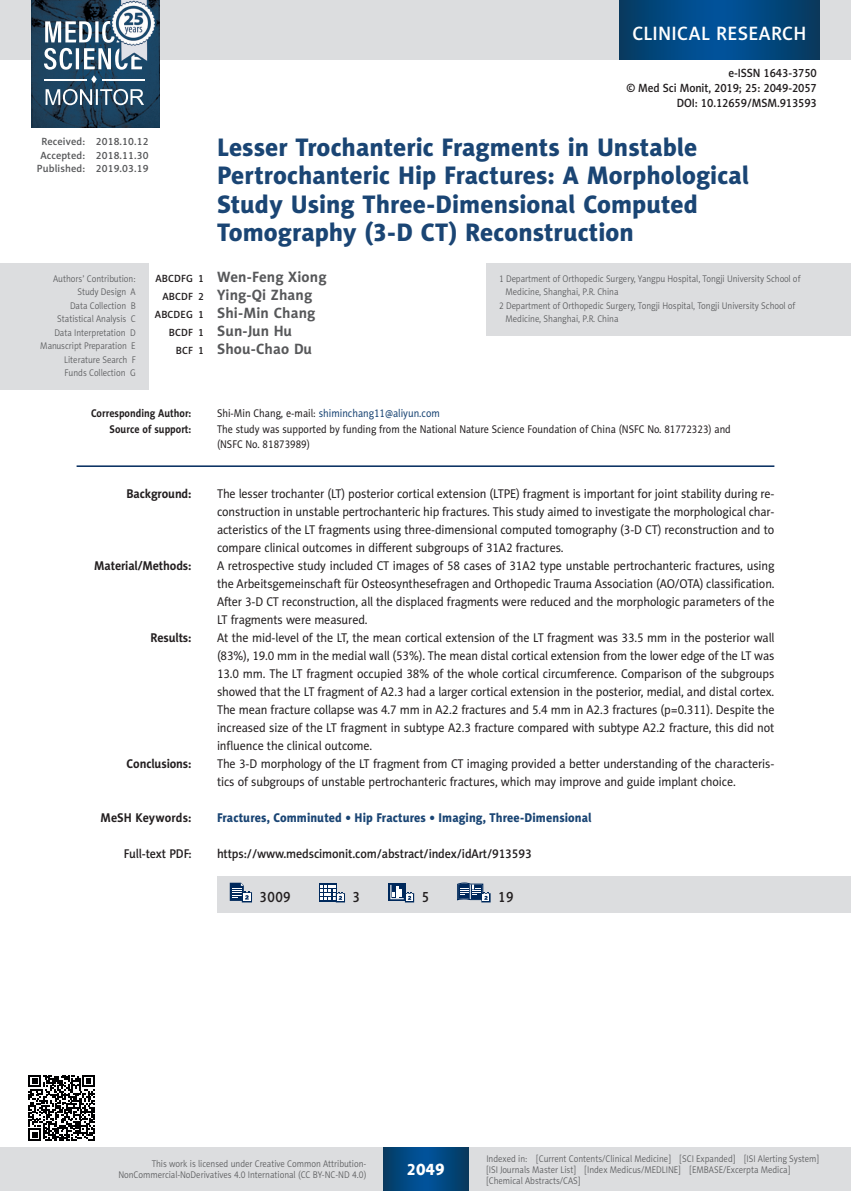
<style>
.page{position:relative;width:851px;height:1191px;background:#fff}
.page>*{position:absolute;margin:0;border:0;box-sizing:border-box;transform-origin:0 0}
.MSM_Tytul{font:25.5px/28.5px "Naomi Sans EFN Heavy";color:#1a4574}
.t1{font:19.5px "Naomi Sans EFN Medium";letter-spacing:.015em;color:#fff}
.t2{font:16.5px "Naomi Sans EFN Heavy";color:#fff}
.MSM_Autorzy{font:700 15px "Naomi Sans EFN";letter-spacing:.01em;color:#57585a}
.MSM_dane{font:15px "Naomi Sans EFN Medium";letter-spacing:.03em;color:#231f20;scale:.9 1}
.MSM_Summary_body{font:12.75px/18px "Naomi Sans EFN";letter-spacing:-.01em;color:#231f20;text-align:justify;scale:.95 1}
.MSM_full_text_pdf{font:12.75px "Naomi Sans EFN Medium";letter-spacing:-.01em;color:#231f20;scale:.95 1}
.MSM_keywords{font:12.75px "Naomi Sans EFN Heavy";letter-spacing:.005em;color:#1a4574;scale:.95 1}
.MSM_Summary_body-2{font:700 12.75px "Naomi Sans EFN";letter-spacing:-.01em;color:#231f20;scale:.95 1}
.MSM_keywords-2{font:700 12.75px "Naomi Sans EFN";letter-spacing:.005em;color:#231f20;scale:.95 1}
.MSM_full_text_pdf-2{font:12px "Naomi Sans EFN Medium";letter-spacing:-.01em;color:#231f20;scale:.95 1}
.MSM_Support{font:11.25px/15.8px "Naomi Sans EFN";color:#231f20;scale:.9 1}
.MSM_Adres{font:11.25px "Naomi Sans EFN";color:#1a4574;scale:.9 1}
.MSM_Adres-2{font:700 11.25px "Naomi Sans EFN";color:#231f20;scale:.9 1}
.MSM_Support-2{font:700 11.25px "Naomi Sans EFN";color:#231f20;scale:.9 1}
.t3{font:10.5px "Naomi Sans EFN Medium";letter-spacing:.01em;color:#57585a}
.MSM_Afiliacja{font:9.75px/11.2px "Naomi Sans EFN Light";color:#57585a;scale:.9 1}
.s1{font-family:"Naomi Sans EFN Medium";font-weight:400;font-size:10.5px;color:#231f20}
.s2{color:#231f20}
</style>
<div class="page">
<div style="left:217px;top:876px;width:633px;height:36px;background:#dcdddf"></div>
<svg style="left:230px;top:882px;width:22px;height:20px"></svg>
<div style="left:319px;top:883px;width:17px;height:18px;background:#00295c"></div>
<svg style="left:320px;top:884px;width:25px;height:18px"></svg>
<div style="left:388px;top:883px;width:18px;height:18px;background:#00295c"></div>
<svg style="left:390px;top:885px;width:24px;height:17px"></svg>
<svg style="left:457px;top:882px;width:33px;height:20px"></svg>
<hr style="left:77px;top:465px;width:697px;height:2px;background:#00295c">
<div style="left:0;top:264px;width:148px;height:126px;background:#dcdddf"></div>
<div style="left:486px;top:264px;width:364px;height:72px;background:#dcdddf"></div>
<svg style="left:28px;top:1075px;width:67px;height:66px"></svg>
<div style="left:0;top:1148px;width:850px;height:43px;background:#dcdddf"></div>
<svg style="left:383px;top:1147px;width:85px;height:43px;background:#02477e"></svg>
<div style="left:0;top:0;width:850px;height:60px;background:#dcdddf"></div>
<svg style="left:619px;top:0;width:200px;height:60px;background:#02477e"></svg>
<img style="left:32px;top:0;width:127px;height:128px">
<img style="left:44px;top:21px;width:100px;height:49px">
<img style="left:45px;top:79px;width:41px;height:1px">
<img style="left:103px;top:79px;width:41px;height:1px">
<svg style="left:91px;top:75px;width:6px;height:8px"></svg>
<img style="left:46px;top:89px;width:98px;height:16px">
<h2 class="t1" style="left:632px;top:22px;width:175px">CLINICAL RESEARCH</h2>
<p class="MSM_full_text_pdf-2" style="left:728px;top:66px;width:95px">e-ISSN 1643-3750</p>
<p class="MSM_full_text_pdf-2" style="left:626px;top:81px;width:202px">© Med Sci Monit, 2019; 25: 2049-2057</p>
<p class="MSM_full_text_pdf-2" style="left:676px;top:96px;width:149px">DOI: 10.12659/MSM.913593</p>
<p class="MSM_Tytul" style="left:217px;top:132px;width:533px">Lesser Trochanteric Fragments in Unstable Pertrochanteric Hip Fractures: A Morphological Study Using Three-Dimensional Computed Tomography (3-D CT) Reconstruction</p>
<p class="MSM_Autorzy" style="left:155px;top:268px;width:172px"><span class="s1">ABCDFG 1</span> Wen-Feng Xiong</p>
<p class="MSM_Autorzy" style="left:162px;top:286px;width:151px"><span class="s1">ABCDF 2</span> Ying-Qi Zhang</p>
<p class="MSM_Autorzy" style="left:155px;top:304px;width:162px"><span class="s1">ABCDEG 1</span> Shi-Min Chang</p>
<p class="MSM_Autorzy" style="left:169px;top:322px;width:125px"><span class="s1">BCDF 1</span> Sun-Jun Hu</p>
<p class="MSM_Autorzy" style="left:176px;top:340px;width:138px"><span class="s1">BCF 1</span> Shou-Chao Du</p>
<p class="t3" style="left:41px;top:136px;width:109px">Received: 2018.10.12</p>
<p class="t3" style="left:40px;top:149px;width:110px">Accepted: 2018.11.30</p>
<p class="t3" style="left:37px;top:163px;width:113px">Published: 2019.03.19</p>
<p class="MSM_Afiliacja" style="left:53px;top:273px;width:93px">Authors’ Contribution:</p>
<p class="MSM_Afiliacja" style="left:77px;top:286px;width:66px">Study Design A</p>
<p class="MSM_Afiliacja" style="left:70px;top:300px;width:74px">Data Collection B</p>
<p class="MSM_Afiliacja" style="left:57px;top:313px;width:89px">Statistical Analysis C</p>
<p class="MSM_Afiliacja" style="left:54px;top:327px;width:92px">Data Interpretation D</p>
<p class="MSM_Afiliacja" style="left:40px;top:340px;width:107px">Manuscript Preparation E</p>
<p class="MSM_Afiliacja" style="left:64px;top:354px;width:81px">Literature Search F</p>
<p class="MSM_Afiliacja" style="left:65px;top:367px;width:80px">Funds Collection G</p>
<p class="MSM_Afiliacja" style="left:505px;top:272px;width:329px;line-height:13.5px;text-indent:-6px">1 Department of Orthopedic Surgery, Yangpu Hospital, Tongji University School of<br>Medicine, Shanghai, P.R. China</p>
<p class="MSM_Afiliacja" style="left:505px;top:299px;width:323px;line-height:13.5px;text-indent:-6px">2 Department of Orthopedic Surgery, Tongji Hospital, Tongji University School of<br>Medicine, Shanghai, P.R. China</p>
<p class="MSM_Adres-2" style="left:91px;top:406px;width:113px">Corresponding Author:</p>
<p class="MSM_Adres" style="left:217px;top:406px;width:249px"><span class="s2">Shi-Min Chang, e-mail:</span> shiminchang11@aliyun.com</p>
<p class="MSM_Support-2" style="left:110px;top:422px;width:92px">Source of support:</p>
<p class="MSM_Support" style="left:217px;top:421px;width:572px">The study was supported by funding from the National Nature Science Foundation of China (NSFC No. 81772323) and (NSFC No. 81873989)</p>
<p class="MSM_Summary_body-2" style="left:126px;top:486px;width:70px">Background:</p>
<p class="MSM_Summary_body" style="left:217px;top:485px;width:588px">The lesser trochanter (LT) posterior cortical extension (LTPE) fragment is important for joint stability during re&shy;construction in unstable pertrochanteric hip fractures. This study aimed to investigate the morphological char&shy;acteristics of the LT fragments using three-dimensional computed tomography (3-D CT) reconstruction and to compare clinical outcomes in different subgroups of 31A2 fractures.</p>
<p class="MSM_Summary_body-2" style="left:94px;top:558px;width:104px">Material/Methods:</p>
<p class="MSM_Summary_body" style="left:217px;top:557px;width:588px">A retrospective study included CT images of 58 cases of 31A2 type unstable pertrochanteric fractures, using the Arbeitsgemeinschaft für Osteosynthesefragen and Orthopedic Trauma Association (AO/OTA) classification.<br>After 3-D CT reconstruction, all the displaced fragments were reduced and the morphologic parameters of the LT fragments were measured.</p>
<p class="MSM_Summary_body-2" style="left:150px;top:630px;width:45px">Results:</p>
<p class="MSM_Summary_body" style="left:217px;top:629px;width:588px">At the mid-level of the LT, the mean cortical extension of the LT fragment was 33.5 mm in the posterior wall (83%), 19.0 mm in the medial wall (53%). The mean distal cortical extension from the lower edge of the LT was 13.0 mm. The LT fragment occupied 38% of the whole cortical circumference. Comparison of the subgroups showed that the LT fragment of A2.3 had a larger cortical extension in the posterior, medial, and distal cortex.<br>The mean fracture collapse was 4.7 mm in A2.2 fractures and 5.4 mm in A2.3 fractures (p=0.311). Despite the increased size of the LT fragment in subtype A2.3 fracture compared with subtype A2.2 fracture, this did not influence the clinical outcome.</p>
<p class="MSM_Summary_body-2" style="left:127px;top:756px;width:70px">Conclusions:</p>
<p class="MSM_Summary_body" style="left:217px;top:755px;width:588px">The 3-D morphology of the LT fragment from CT imaging provided a better understanding of the characteris&shy;tics of subgroups of unstable pertrochanteric fractures, which may improve and guide implant choice.</p>
<p class="MSM_keywords-2" style="left:100px;top:810px;width:97px">MeSH Keywords:</p>
<p class="MSM_keywords" style="left:217px;top:810px;width:396px">Fractures, Comminuted • Hip Fractures • Imaging, Three-Dimensional</p>
<p class="MSM_full_text_pdf" style="left:124px;top:846px;width:73px">Full-text PDF:</p>
<p class="MSM_full_text_pdf" style="left:217px;top:846px;width:333px">https://www.medscimonit.com/abstract/index/idArt/913593</p>
<p class="MSM_dane" style="left:259px;top:888px;width:36px">3009</p>
<p class="MSM_dane" style="left:352px;top:888px;width:10px">3</p>
<p class="MSM_dane" style="left:421px;top:888px;width:10px">5</p>
<p class="MSM_dane" style="left:498px;top:888px;width:19px">19</p>
<p class="MSM_Afiliacja" style="left:118px;top:1158px;width:277px;text-align:right">This work is licensed under Creative Common Attribution-<br>NonCommercial-NoDerivatives 4.0 International (CC BY-NC-ND 4.0)</p>
<p class="t2" style="left:406px;top:1159px;width:40px">2049</p>
<p class="MSM_Afiliacja" style="left:486px;top:1152px;width:371px">Indexed in: [Current Contents/Clinical Medicine] [SCI Expanded] [ISI Alerting System] [ISI Journals Master List] [Index Medicus/MEDLINE] [EMBASE/Excerpta Medica] [Chemical Abstracts/CAS]</p>
</div>
